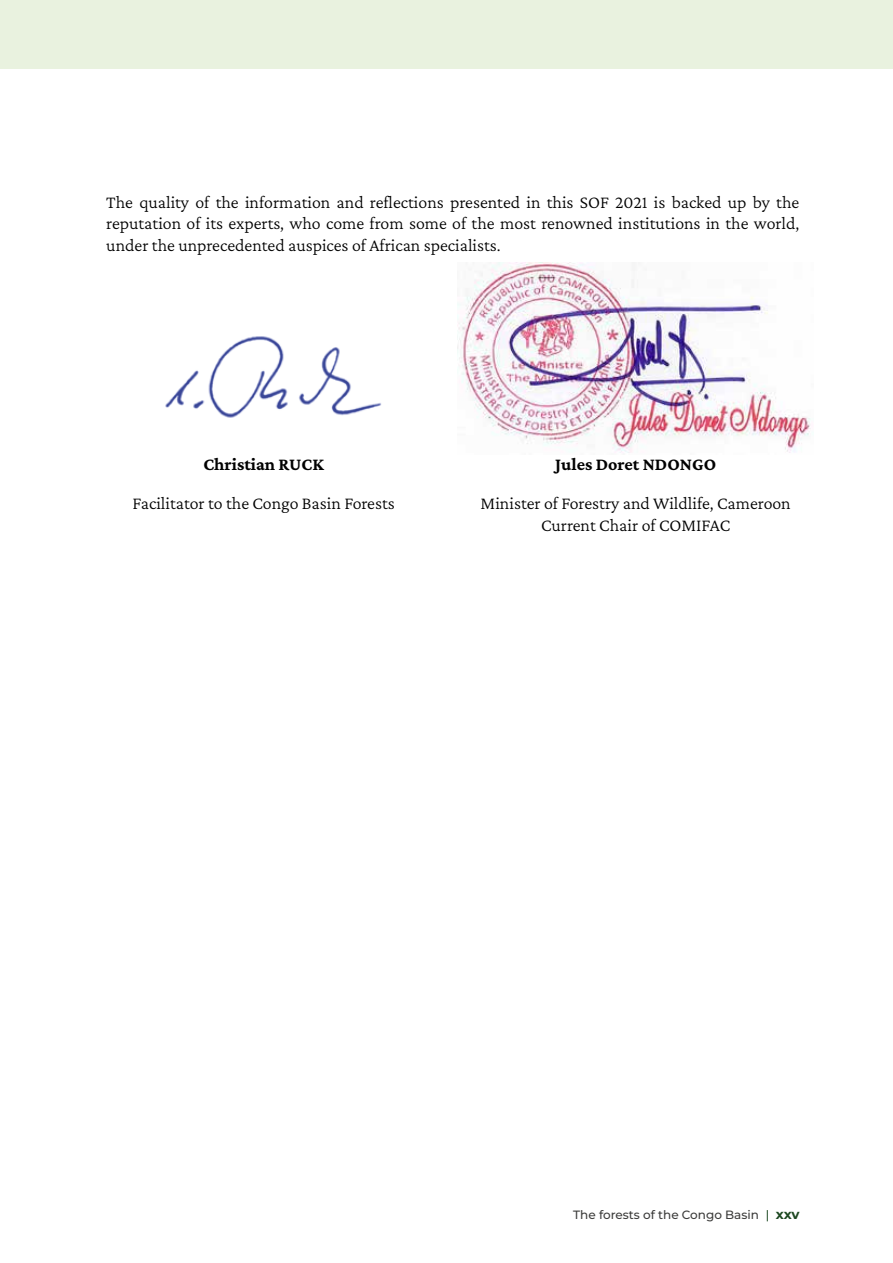
<style>
.page{position:relative;width:893px;height:1263px;background:#fff}
.page>*{position:absolute;margin:0;border:0;box-sizing:border-box;transform-origin:0 0}
.t1{font:300 18px/21.8px "Crimson Pro";color:#000;text-align:justify}
.t2{font:700 18px "Crimson Pro";color:#000}
.t3{font:500 12px "Montserrat";color:#3c3c3b}
.s1{color:#1d4821}
.s2{font-weight:700;font-size:13.5px;color:#1d4821}
</style>
<div class="page">
<div style="left:0;top:0;width:893px;height:69px;background:#e9f2df"></div>
<img style="left:457px;top:263px;width:354px;height:190px">
<img style="left:165px;top:336px;width:217px;height:82px">
<p class="t1" style="left:106px;top:190px;width:695px">The quality of the information and reflections presented in this SOF 2021 is backed up by the reputation of its experts, who come from some of the most renowned institutions in the world, under the unprecedented auspices of African specialists.</p>
<p class="t2" style="left:203px;top:453px;width:122px">Christian RUCK</p>
<p class="t1" style="left:133px;top:492px;width:264px">Facilitator to the Congo Basin Forests</p>
<p class="t2" style="left:555px;top:453px;width:162px">Jules Doret NDONGO</p>
<p class="t1" style="left:481px;top:492px;width:312px;text-align:center">Minister of Forestry and Wildlife, Cameroon<br>Current Chair of COMIFAC</p>
<p class="t3" style="left:573px;top:1206px;width:228px">The forests of the Congo Basin <span class="s1">|</span> <span class="s2">xxv</span></p>
</div>
